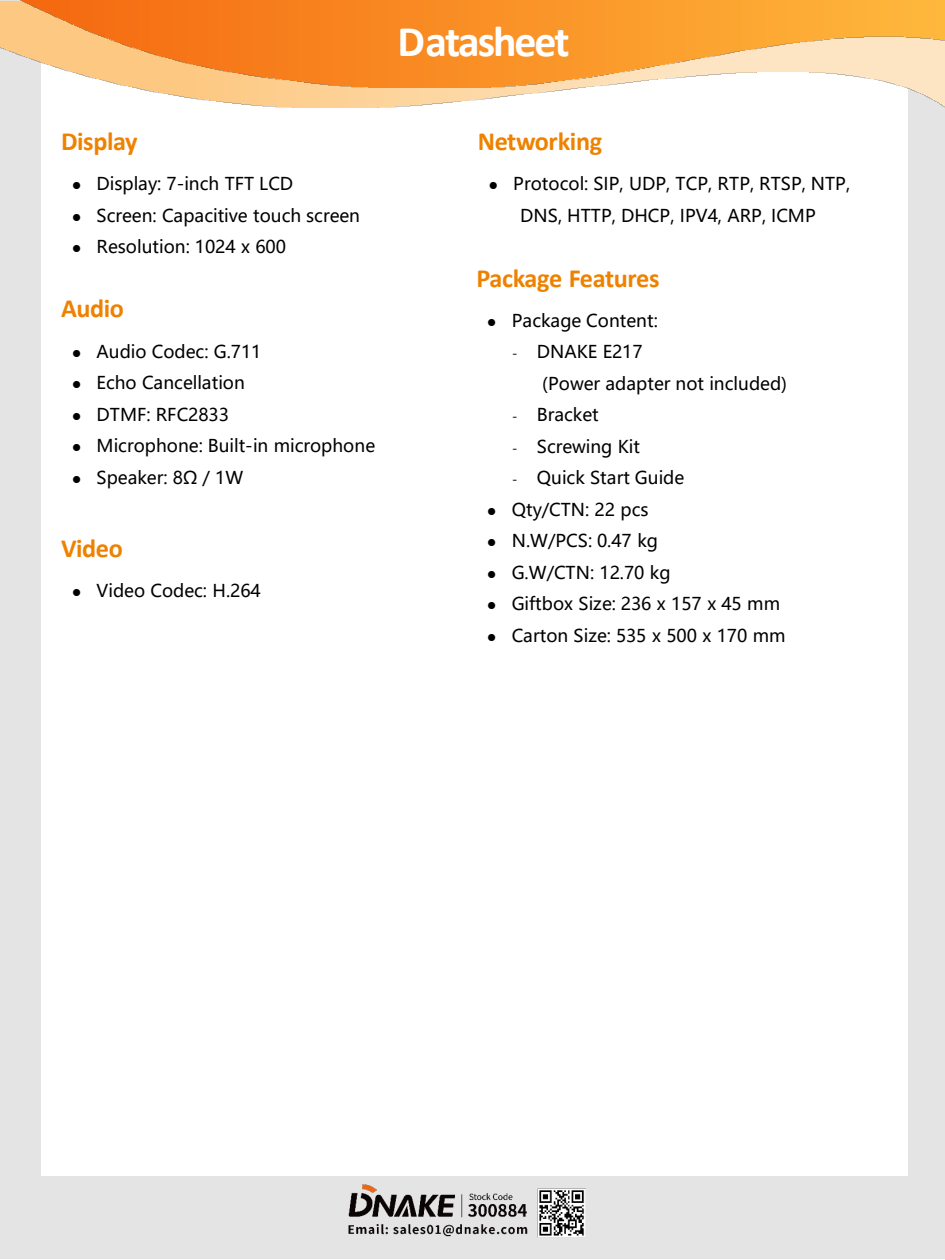
<style>
.page{position:relative;width:945px;height:1260px;background:#fff}
.page>*{position:absolute;margin:0;border:0;box-sizing:border-box;transform-origin:0 0}
.t1{font:700 43.75px "Calibri";letter-spacing:-.045em;color:#fff}
.t2{font:700 26.25px "Calibri";letter-spacing:-.015em;color:#ee8200}
.t3{font:17.5px "Microsoft Ya Hei";color:#000}
.s1{font-size:12.25px}
</style>
<div class="page">
<div style="left:0;top:1px;width:945px;height:1258px;background:#e4e4e4"></div>
<div style="left:41px;top:61px;width:867px;height:1115px;background:#fff"></div>
<img style="left:0;top:0;width:945px;height:108px">
<img style="left:17px;top:0;width:928px;height:88px">
<img style="left:348px;top:1184px;width:238px;height:54px">
<h1 class="t1" style="left:398px;top:11px;width:173px">Datasheet</h1>
<h2 class="t2" style="left:61px;top:123px;width:78px">Display</h2>
<p class="t3" style="left:72px;top:172px;width:223px">● Display: 7-inch TFT LCD</p>
<p class="t3" style="left:72px;top:204px;width:289px">● Screen: Capacitive touch screen</p>
<p class="t3" style="left:72px;top:235px;width:215px">● Resolution: 1024 x 600</p>
<h2 class="t2" style="left:61px;top:290px;width:64px">Audio</h2>
<p class="t3" style="left:72px;top:339px;width:191px">● Audio Codec: G.711</p>
<p class="t3" style="left:72px;top:371px;width:174px">● Echo Cancellation</p>
<p class="t3" style="left:72px;top:402px;width:158px">● DTMF: RFC2833</p>
<p class="t3" style="left:72px;top:434px;width:305px">● Microphone: Built-in microphone</p>
<p class="t3" style="left:72px;top:465px;width:173px">● Speaker: 8Ω / 1W</p>
<h2 class="t2" style="left:61px;top:529px;width:63px">Video</h2>
<p class="t3" style="left:72px;top:579px;width:190px">● Video Codec: H.264</p>
<h2 class="t2" style="left:478px;top:123px;width:126px">Networking</h2>
<p class="t3" style="left:489px;top:172px;width:363px">● Protocol: SIP, UDP, TCP, RTP, RTSP, NTP,</p>
<p class="t3" style="left:520px;top:204px;width:297px">DNS, HTTP, DHCP, IPV4, ARP, ICMP</p>
<h2 class="t2" style="left:476px;top:259px;width:185px">Package Features</h2>
<p class="t3" style="left:487px;top:309px;width:172px">● Package Content:</p>
<p class="t3" style="left:512px;top:340px;width:132px"><span class="s1">-</span> DNAKE E217</p>
<p class="t3" style="left:542px;top:372px;width:246px">(Power adapter not included)</p>
<p class="t3" style="left:512px;top:403px;width:88px"><span class="s1">-</span> Bracket</p>
<p class="t3" style="left:512px;top:435px;width:129px"><span class="s1">-</span> Screwing Kit</p>
<p class="t3" style="left:512px;top:466px;width:174px"><span class="s1">-</span> Quick Start Guide</p>
<p class="t3" style="left:487px;top:498px;width:163px">● Qty/CTN: 22 pcs</p>
<p class="t3" style="left:487px;top:529px;width:172px">● N.W/PCS: 0.47 kg</p>
<p class="t3" style="left:487px;top:561px;width:185px">● G.W/CTN: 12.70 kg</p>
<p class="t3" style="left:487px;top:592px;width:294px">● Giftbox Size: 236 x 157 x 45 mm</p>
<p class="t3" style="left:487px;top:624px;width:300px">● Carton Size: 535 x 500 x 170 mm</p>
</div>
